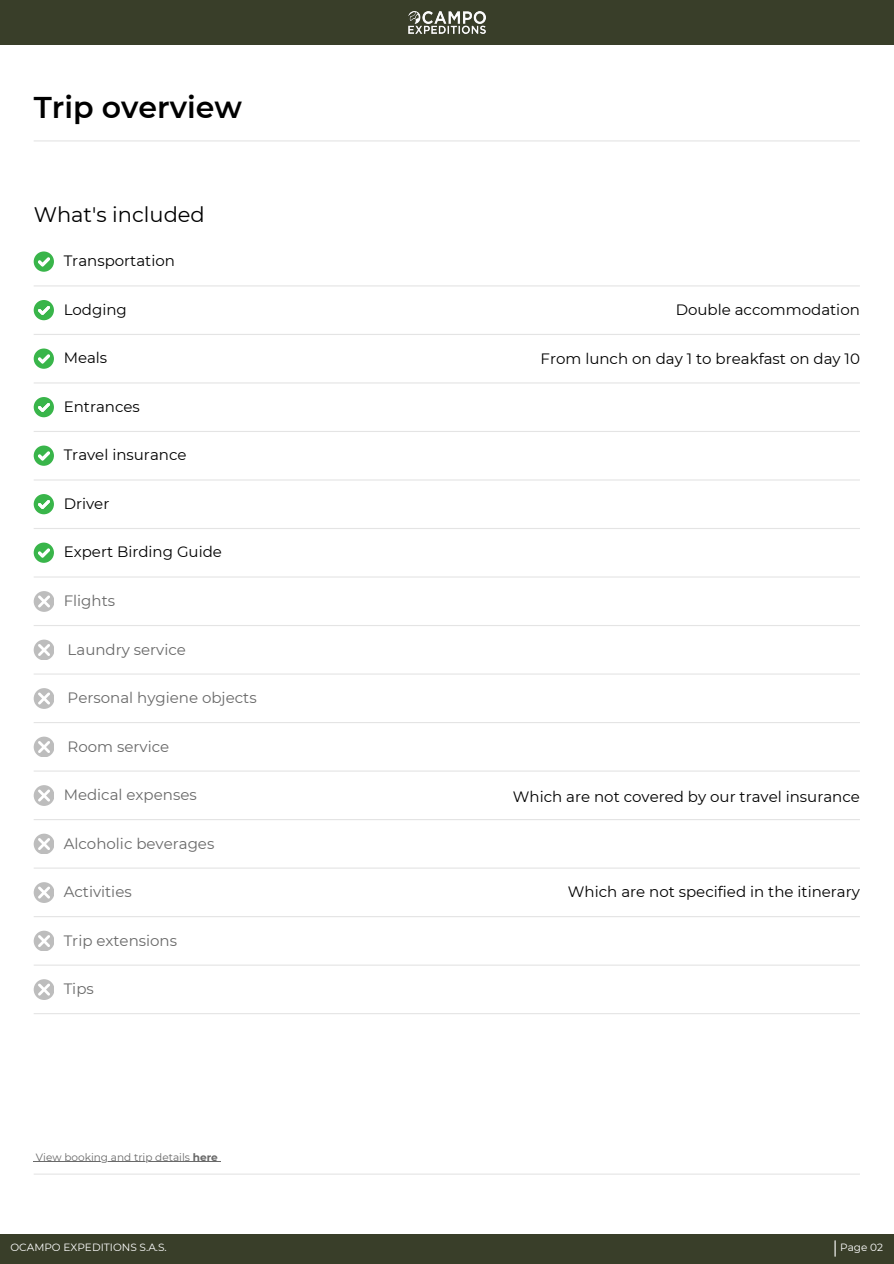
<style>
.page{position:relative;width:894px;height:1264px;background:#fff}
.page>*{position:absolute;margin:0;border:0;box-sizing:border-box;transform-origin:0 0}
.t1{font:600 30px "Montserrat";color:#000}
.t2{font:21px "Montserrat";color:#000}
.t3{font:15px "Montserrat";color:#000}
.t4{font:15px "Montserrat";color:#696969}
.t5{font:10.5px "Montserrat";color:#fff}
.t6{font:10.5px "Montserrat";color:#696969}
.s1{font-weight:700}
</style>
<div class="page">
<div style="left:0;top:1233px;width:893px;height:30px;background:#393e29"></div>
<svg style="left:834px;top:1240px;width:1px;height:16px"></svg>
<div style="left:0;top:0;width:893px;height:45px;background:#393e29"></div>
<img style="left:408px;top:12px;width:77px;height:21px">
<hr style="left:34px;top:140px;width:825px;height:1px;background:#e4e4e4">
<hr style="left:34px;top:285px;width:825px;height:1px;background:#e4e4e4">
<svg style="left:34px;top:251px;width:20px;height:21px"></svg>
<div style="left:34px;top:591px;width:20px;height:20px;background:#bdbdbd;border-radius:50%"></div>
<svg style="left:38px;top:595px;width:12px;height:12px"></svg>
<hr style="left:34px;top:334px;width:825px;height:1px;background:#e4e4e4">
<svg style="left:34px;top:300px;width:20px;height:20px"></svg>
<hr style="left:34px;top:382px;width:825px;height:1px;background:#e4e4e4">
<svg style="left:34px;top:348px;width:20px;height:21px"></svg>
<hr style="left:34px;top:431px;width:825px;height:1px;background:#e4e4e4">
<svg style="left:34px;top:397px;width:20px;height:20px"></svg>
<hr style="left:34px;top:479px;width:825px;height:1px;background:#e4e4e4">
<svg style="left:34px;top:445px;width:20px;height:21px"></svg>
<hr style="left:34px;top:528px;width:825px;height:1px;background:#e4e4e4">
<svg style="left:34px;top:494px;width:20px;height:20px"></svg>
<hr style="left:34px;top:576px;width:825px;height:1px;background:#e4e4e4">
<svg style="left:34px;top:542px;width:20px;height:21px"></svg>
<hr style="left:34px;top:625px;width:825px;height:1px;background:#e4e4e4">
<div style="left:34px;top:639px;width:20px;height:21px;background:#bdbdbd;border-radius:50%"></div>
<svg style="left:38px;top:644px;width:12px;height:12px"></svg>
<hr style="left:34px;top:673px;width:825px;height:1px;background:#e4e4e4">
<div style="left:34px;top:688px;width:20px;height:20px;background:#bdbdbd;border-radius:50%"></div>
<svg style="left:38px;top:692px;width:12px;height:12px"></svg>
<hr style="left:34px;top:722px;width:825px;height:1px;background:#e4e4e4">
<div style="left:34px;top:736px;width:20px;height:21px;background:#bdbdbd;border-radius:50%"></div>
<svg style="left:38px;top:741px;width:12px;height:12px"></svg>
<hr style="left:34px;top:770px;width:825px;height:1px;background:#e4e4e4">
<div style="left:34px;top:785px;width:20px;height:20px;background:#bdbdbd;border-radius:50%"></div>
<svg style="left:38px;top:789px;width:12px;height:12px"></svg>
<hr style="left:34px;top:819px;width:825px;height:1px;background:#e4e4e4">
<div style="left:34px;top:833px;width:20px;height:21px;background:#bdbdbd;border-radius:50%"></div>
<svg style="left:38px;top:838px;width:12px;height:12px"></svg>
<hr style="left:34px;top:867px;width:825px;height:1px;background:#e4e4e4">
<div style="left:34px;top:882px;width:20px;height:20px;background:#bdbdbd;border-radius:50%"></div>
<svg style="left:38px;top:886px;width:12px;height:12px"></svg>
<hr style="left:34px;top:916px;width:825px;height:1px;background:#e4e4e4">
<div style="left:34px;top:930px;width:20px;height:20px;background:#bdbdbd;border-radius:50%"></div>
<svg style="left:38px;top:935px;width:12px;height:12px"></svg>
<hr style="left:34px;top:964px;width:825px;height:1px;background:#e4e4e4">
<div style="left:34px;top:979px;width:20px;height:20px;background:#bdbdbd;border-radius:50%"></div>
<svg style="left:38px;top:983px;width:12px;height:12px"></svg>
<hr style="left:34px;top:1013px;width:825px;height:1px;background:#e4e4e4">
<hr style="left:34px;top:1173px;width:825px;height:1px;background:#e4e4e4">
<hr style="left:36px;top:1161px;width:157px;height:1px;background:#696969">
<svg style="left:193px;top:1161px;width:27px;height:1px"></svg>
<h1 class="t1" style="left:34px;top:89px;width:210px">Trip overview</h1>
<h2 class="t2" style="left:34px;top:202px;width:173px">What's included</h2>
<p class="t3" style="left:64px;top:252px;width:113px">Transportation</p>
<p class="t3" style="left:64px;top:300px;width:65px">Lodging</p>
<p class="t3" style="left:64px;top:349px;width:45px">Meals</p>
<p class="t3" style="left:675px;top:301px;width:186px">Double accommodation</p>
<p class="t3" style="left:540px;top:349px;width:321px">From lunch on day 1 to breakfast on day 10</p>
<p class="t3" style="left:64px;top:397px;width:78px">Entrances</p>
<p class="t3" style="left:64px;top:446px;width:124px">Travel insurance</p>
<p class="t3" style="left:64px;top:494px;width:47px">Driver</p>
<p class="t3" style="left:64px;top:543px;width:160px">Expert Birding Guide</p>
<p class="t4" style="left:64px;top:591px;width:53px">Flights</p>
<p class="t4" style="left:68px;top:640px;width:120px">Laundry service</p>
<p class="t4" style="left:68px;top:688px;width:190px">Personal hygiene objects</p>
<p class="t4" style="left:68px;top:737px;width:103px">Room service</p>
<p class="t4" style="left:64px;top:785px;width:134px">Medical expenses</p>
<p class="t3" style="left:512px;top:787px;width:348px">Which are not covered by our travel insurance</p>
<p class="t4" style="left:64px;top:834px;width:152px">Alcoholic beverages</p>
<p class="t4" style="left:64px;top:882px;width:69px">Activities</p>
<p class="t3" style="left:567px;top:882px;width:293px">Which are not specified in the itinerary</p>
<p class="t4" style="left:64px;top:931px;width:115px">Trip extensions</p>
<p class="t4" style="left:64px;top:979px;width:32px">Tips</p>
<p class="t6" style="left:36px;top:1150px;width:183px">View booking and trip details <span class="s1">here</span></p>
<p class="t5" style="left:10px;top:1240px;width:158px">OCAMPO EXPEDITIONS S.A.S.</p>
<p class="t5" style="left:839px;top:1240px;width:44px">Page 02</p>
</div>
